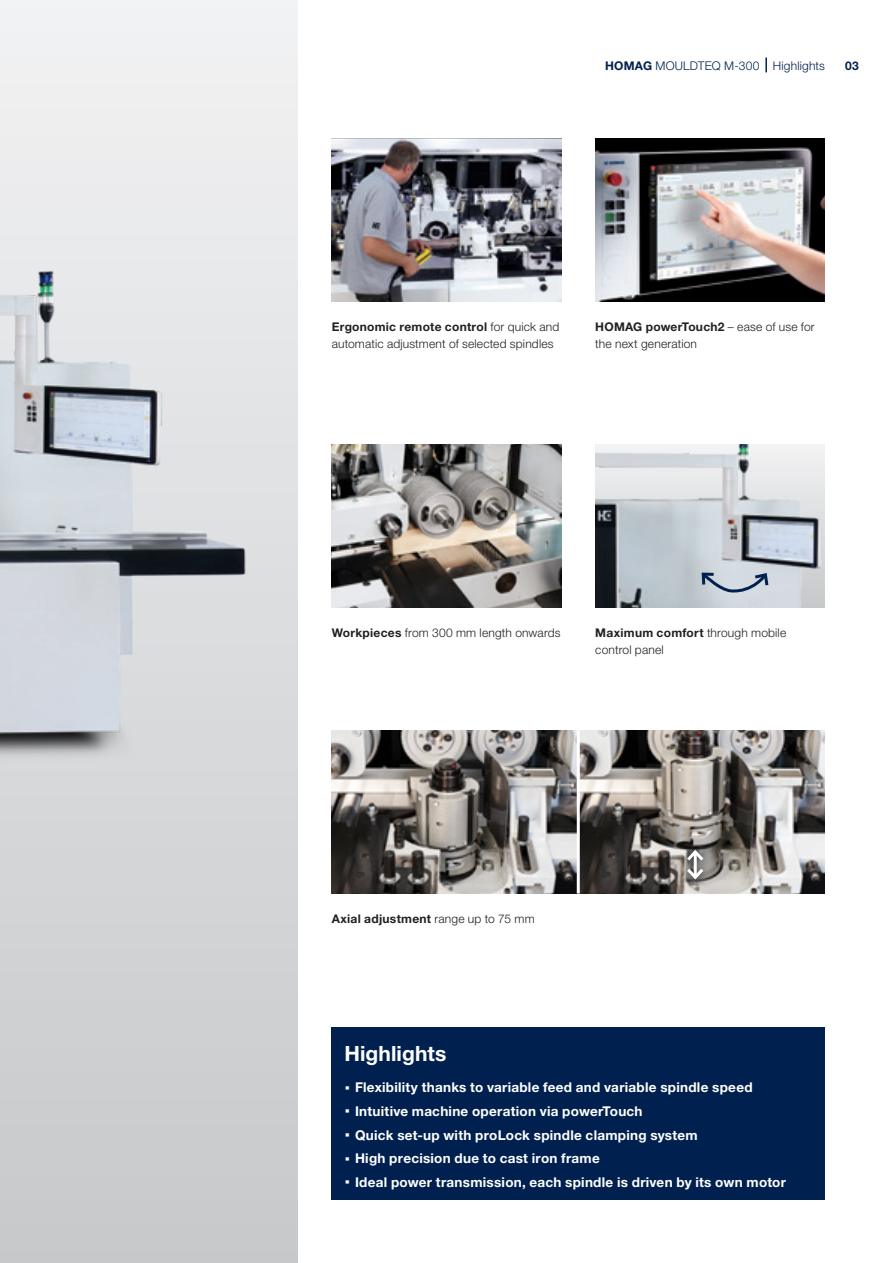
<style>
.page{position:relative;width:893px;height:1263px;background:#fff}
.page>*{position:absolute;margin:0;border:0;box-sizing:border-box;transform-origin:0 0}
._13_Highlight_Head_1{font:700 21px "Helvetica Neue LTW1 G";letter-spacing:.005em;color:#fff}
.t1{font:700 13.5px "Helvetica Neue LTW1 G";letter-spacing:.02em;color:#fff}
._05_BU_8Pt_11_5Pt{font:300 12px/17.2px "Helvetica Neue LTW1 G";letter-spacing:.015em;color:#231f20}
.Musterseiten_Rubrike{font:300 12px "Helvetica Neue LTW1 G";letter-spacing:.015em;color:#00214f}
._05_BU_8Pt_11_5Pt-2{font:700 12px "Helvetica Neue LTW1 G";letter-spacing:.025em;color:#231f20}
.t2{font:700 12px "Helvetica Neue LTW1 G";color:#00214f}
.s1{font-weight:700}
.s2{font-weight:300}
.s3{font-size:21px}
</style>
<div class="page">
<div style="left:0;top:0;width:298px;height:1263px;background:#cfd0d2"></div>
<img style="left:0;top:0;width:298px;height:821px">
<img style="left:595px;top:139px;width:230px;height:163px">
<img style="left:332px;top:445px;width:229px;height:163px">
<img style="left:595px;top:445px;width:230px;height:163px">
<img style="left:332px;top:139px;width:229px;height:163px">
<img style="left:332px;top:730px;width:493px;height:163px">
<hr style="left:577px;top:730px;width:3px;height:163px;background:#fff">
<div style="left:680px;top:842px;width:31px;height:44px;background:#231f20;opacity:.75"></div>
<svg style="left:684px;top:847px;width:23px;height:35px"></svg>
<svg style="left:765px;top:58px;width:2px;height:14px"></svg>
<div style="left:332px;top:1027px;width:493px;height:172px;background:#00214f"></div>
<svg style="left:700px;top:571px;width:70px;height:25px;background:#aab6c3"></svg>
<p class="Musterseiten_Rubrike" style="left:605px;top:58px;width:221px"><span class="s1">HOMAG</span> MOULDTEQ M-300 Highlights</p>
<p class="t2" style="left:845px;top:58px;width:15px">03</p>
<p class="_05_BU_8Pt_11_5Pt" style="left:332px;top:318px;width:229px"><span class="s1">Ergonomic remote control</span> for quick and automatic adjustment of selected spindles</p>
<p class="_05_BU_8Pt_11_5Pt" style="left:595px;top:318px;width:221px"><span class="s1">HOMAG powerTouch2</span> – ease of use for the next generation</p>
<p class="_05_BU_8Pt_11_5Pt" style="left:332px;top:624px;width:230px"><span class="s1">Workpieces</span> from 300 mm length onwards</p>
<p class="_05_BU_8Pt_11_5Pt" style="left:595px;top:624px;width:192px"><span class="s1">Maximum comfort</span> through mobile control panel</p>
<p class="_05_BU_8Pt_11_5Pt-2" style="left:332px;top:911px;width:204px">Axial adjustment <span class="s2">range up to 75 mm</span></p>
<p class="_13_Highlight_Head_1" style="left:344px;top:1041px;width:104px">Highlights</p>
<p class="t1" style="left:344px;top:1079px;width:410px"><span class="s3">·</span> Flexibility thanks to variable feed and variable spindle speed</p>
<p class="t1" style="left:344px;top:1103px;width:300px"><span class="s3">·</span> Intuitive machine operation via powerTouch</p>
<p class="t1" style="left:344px;top:1126px;width:355px"><span class="s3">·</span> Quick set-up with proLock spindle clamping system</p>
<p class="t1" style="left:344px;top:1150px;width:257px"><span class="s3">·</span> High precision due to cast iron frame</p>
<p class="t1" style="left:344px;top:1174px;width:443px"><span class="s3">·</span> Ideal power transmission, each spindle is driven by its own motor</p>
</div>
